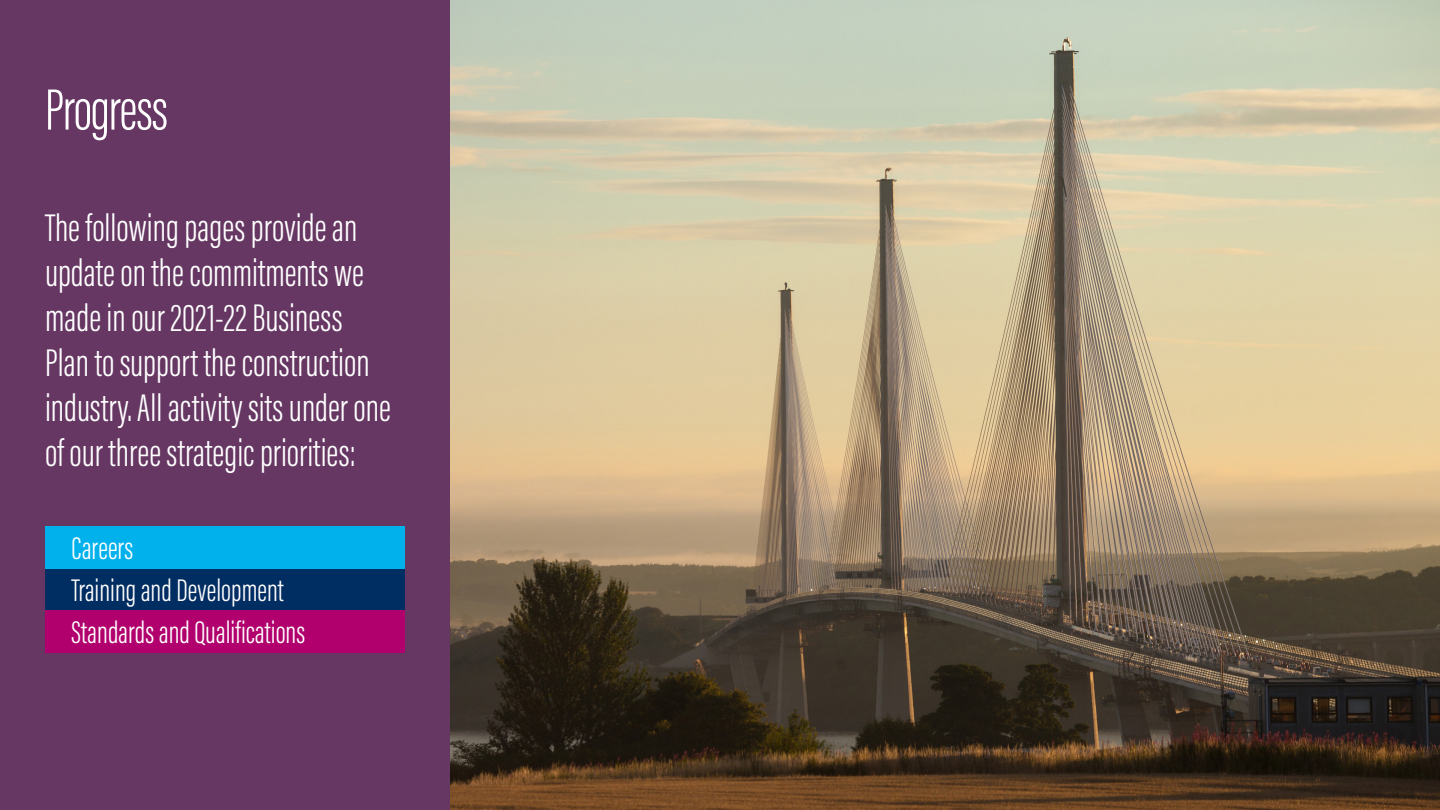
<style>
.page{position:relative;width:1440px;height:810px;background:#fff}
.page>*{position:absolute;margin:0;border:0;box-sizing:border-box;transform-origin:0 0}
.t1{font:300 60px "Acumin Pro Extra Cond";letter-spacing:-.02em;color:#fff}
.t2{font:300 39.75px/45px "Acumin Pro Extra Cond";color:#fff}
.t3{font:300 32.25px/42.3px "Acumin Pro Extra Cond";color:#fff}
</style>
<div class="page">
<div style="left:0;top:0;width:450px;height:810px;background:#663763"></div>
<img style="left:450px;top:0;width:990px;height:810px">
<div style="left:45px;top:568px;width:360px;height:43px;background:#002d62"></div>
<div style="left:45px;top:611px;width:360px;height:42px;background:#b1006e"></div>
<div style="left:45px;top:526px;width:360px;height:42px;background:#00b1eb"></div>
<h1 class="t1" style="left:45px;top:74px;width:125px">Progress</h1>
<p class="t2" style="left:45px;top:205px;width:347px">The following pages provide an update on the commitments we made in our 2021-22 Business<br>Plan to support the construction industry. All activity sits under one of our three strategic priorities:</p>
<p class="t3" style="left:71px;top:527px;width:63px">Careers</p>
<p class="t3" style="left:71px;top:569px;width:235px">Training and Development<br>Standards and Qualifications</p>
</div>
